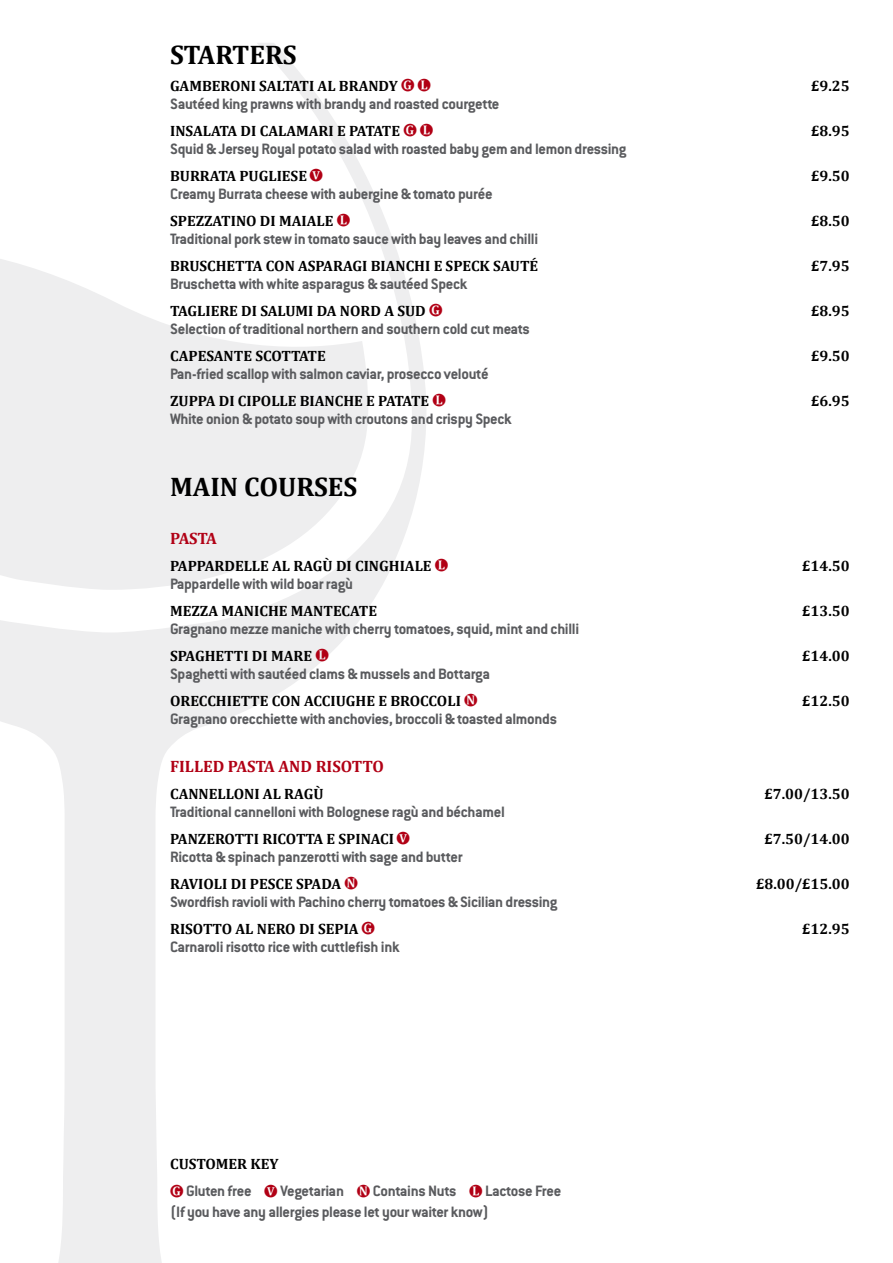
<style>
.page{position:relative;width:893px;height:1263px;background:#fff}
.page>*{position:absolute;margin:0;border:0;box-sizing:border-box;transform-origin:0 0}
.t1{font:700 27px "Cambria";letter-spacing:-.005em;color:#000}
.t2{font:700 16.5px/21px "Conduit ITC Std";letter-spacing:-.02em;color:#5a5b5e}
.t3{font:700 16.5px "Cambria";letter-spacing:-.01em;color:#b10015}
.t4{font:700 15px "Cambria";color:#000}
</style>
<div class="page">
<svg style="left:1px;top:43px;width:425px;height:1220px"></svg>
<svg style="left:1px;top:244px;width:368px;height:346px;fill:#eeeeef"></svg>
<svg style="left:0;top:259px;width:1px;height:462px"></svg>
<svg style="left:402px;top:79px;width:24px;height:13px"></svg>
<svg style="left:404px;top:124px;width:22px;height:13px"></svg>
<svg style="left:310px;top:169px;width:13px;height:13px"></svg>
<svg style="left:337px;top:214px;width:13px;height:13px"></svg>
<svg style="left:316px;top:649px;width:13px;height:13px"></svg>
<svg style="left:397px;top:832px;width:13px;height:13px"></svg>
<svg style="left:345px;top:877px;width:12px;height:13px"></svg>
<svg style="left:362px;top:922px;width:12px;height:13px"></svg>
<svg style="left:170px;top:1185px;width:13px;height:12px"></svg>
<svg style="left:265px;top:1185px;width:12px;height:12px"></svg>
<svg style="left:357px;top:1185px;width:13px;height:12px"></svg>
<h1 class="t1" style="left:170px;top:35px;width:128px">STARTERS</h1>
<p class="t4" style="left:170px;top:75px;width:180px">GAMBERONI SALTATI AL BRA</p>
<p class="t4" style="left:368px;top:75px;width:31px">NDY</p>
<p class="t4" style="left:811px;top:75px;width:40px">£9.25</p>
<p class="t2" style="left:170px;top:92px;width:331px">Sautéed king prawns with brandy and roasted courgette</p>
<p class="t4" style="left:170px;top:120px;width:51px">INSALATA</p>
<p class="t4" style="left:241px;top:120px;width:126px">DI CALAMARI E PATATE</p>
<p class="t4" style="left:811px;top:120px;width:40px">£8.95</p>
<p class="t2" style="left:170px;top:137px;width:458px">Squid &amp; Jersey Royal potato salad with roasted baby gem and lemon dressing</p>
<p class="t4" style="left:170px;top:165px;width:30px">BURRATA</p>
<p class="t4" style="left:239px;top:165px;width:52px">PUGLIESE</p>
<p class="t4" style="left:811px;top:165px;width:40px">£9.50</p>
<p class="t2" style="left:170px;top:182px;width:324px">Creamy Burrata cheese with aubergine &amp; tomato purée</p>
<p class="t4" style="left:170px;top:210px;width:164px">SPEZZATINO DI MAIALE</p>
<p class="t4" style="left:811px;top:210px;width:40px">£8.50</p>
<p class="t2" style="left:170px;top:227px;width:370px">Traditional pork stew in tomato sauce with bay leaves and chilli</p>
<p class="t4" style="left:170px;top:255px;width:67px">BRUSCHETTA</p>
<p class="t4" style="left:266px;top:255px;width:52px">CON ASPARAG</p>
<p class="t4" style="left:362px;top:255px;width:178px">I BIANCHI E SPECK SAUTÉ</p>
<p class="t4" style="left:811px;top:255px;width:40px">£7.95</p>
<p class="t2" style="left:170px;top:272px;width:299px">Bruschetta with white asparagus &amp; sautéed Speck</p>
<p class="t4" style="left:170px;top:300px;width:51px">TAGLIERE</p>
<p class="t4" style="left:241px;top:300px;width:186px">DI SALUMI DA NORD A SUD</p>
<p class="t4" style="left:811px;top:300px;width:40px">£8.95</p>
<p class="t2" style="left:170px;top:317px;width:361px">Selection of traditional northern and southern cold cut meats</p>
<p class="t4" style="left:170px;top:345px;width:19px">CAPESA</p>
<p class="t4" style="left:224px;top:345px;width:67px">NTE SCOTTATE</p>
<p class="t4" style="left:811px;top:345px;width:40px">£9.50</p>
<p class="t2" style="left:170px;top:362px;width:320px">Pan-fried scallop with salmon caviar, prosecco velouté</p>
<p class="t4" style="left:170px;top:390px;width:29px">ZUPPA</p>
<p class="t4" style="left:219px;top:390px;width:177px">DI CIPOLLE BIANCHE E PATATE</p>
<p class="t4" style="left:811px;top:390px;width:40px">£6.95</p>
<p class="t2" style="left:170px;top:407px;width:343px">White onion &amp; potato soup with croutons and crispy Speck</p>
<h1 class="t1" style="left:170px;top:467px;width:189px">MAIN COURSES</h1>
<p class="t3" style="left:170px;top:526px;width:48px">PASTA</p>
<p class="t4" style="left:170px;top:555px;width:19px">PAPPAR</p>
<p class="t4" style="left:224px;top:555px;width:207px">DELLE AL RAGÙ DI CINGHIALE</p>
<p class="t4" style="left:802px;top:555px;width:49px">£14.50</p>
<p class="t2" style="left:170px;top:572px;width:184px">Pappardelle with wild boar ragù</p>
<p class="t4" style="left:170px;top:600px;width:162px">MEZZA MANICHE MANTECATE</p>
<p class="t4" style="left:802px;top:600px;width:49px">£13.50</p>
<p class="t2" style="left:170px;top:617px;width:411px">Gragnano mezze maniche with cherry tomatoes, squid, mint and chilli</p>
<p class="t4" style="left:170px;top:645px;width:56px">SPAGHETT</p>
<p class="t4" style="left:243px;top:645px;width:39px">I DI MARE</p>
<p class="t4" style="left:802px;top:645px;width:49px">£14.00</p>
<p class="t2" style="left:170px;top:662px;width:322px">Spaghetti with sautéed clams &amp; mussels and Bottarga</p>
<p class="t4" style="left:170px;top:690px;width:10px">ORECC</p>
<p class="t4" style="left:216px;top:690px;width:26px">HIETTE</p>
<p class="t4" style="left:272px;top:690px;width:191px">CON ACCIUGHE E BROCCOLI</p>
<p class="t4" style="left:802px;top:690px;width:49px">£12.50</p>
<p class="t2" style="left:170px;top:707px;width:389px">Gragnano orecchiette with anchovies, broccoli &amp; toasted almonds</p>
<p class="t3" style="left:170px;top:754px;width:214px">FILLED PASTA AND RISOTTO</p>
<p class="t4" style="left:170px;top:783px;width:155px">CANNELLONI AL RAGÙ</p>
<p class="t4" style="left:765px;top:783px;width:87px">£7.00/13.50</p>
<p class="t2" style="left:170px;top:800px;width:336px">Traditional cannelloni with Bolognese ragù and béchamel</p>
<p class="t4" style="left:170px;top:828px;width:136px">PANZEROTTI RICOTTA</p>
<p class="t4" style="left:327px;top:828px;width:69px">E SPINACI</p>
<p class="t4" style="left:765px;top:828px;width:87px">£7.50/14.00</p>
<p class="t2" style="left:170px;top:845px;width:294px">Ricotta &amp; spinach panzerotti with sage and butter</p>
<p class="t4" style="left:170px;top:873px;width:99px">RAVIOLI DI PESCE</p>
<p class="t4" style="left:296px;top:873px;width:46px">SPADA</p>
<p class="t4" style="left:756px;top:873px;width:95px">£8.00/£15.00</p>
<p class="t2" style="left:170px;top:890px;width:389px">Swordfish ravioli with Pachino cherry tomatoes &amp; Sicilian dressing</p>
<p class="t4" style="left:170px;top:918px;width:98px">RISOTTO AL NER</p>
<p class="t4" style="left:285px;top:918px;width:75px">O DI SEPIA</p>
<p class="t4" style="left:802px;top:918px;width:49px">£12.95</p>
<p class="t2" style="left:170px;top:935px;width:231px">Carnaroli risotto rice with cuttlefish ink</p>
<p class="t4" style="left:170px;top:1154px;width:110px">CUSTOMER KEY</p>
<p class="t2" style="left:186px;top:1180px;width:67px">Gluten free</p>
<p class="t2" style="left:280px;top:1180px;width:65px">Vegetarian</p>
<p class="t2" style="left:373px;top:1180px;width:85px">Contains Nuts</p>
<p class="t2" style="left:170px;top:1180px;width:393px;text-indent:315px">Lactose Free (If you have any allergies please let your waiter know)</p>
</div>
